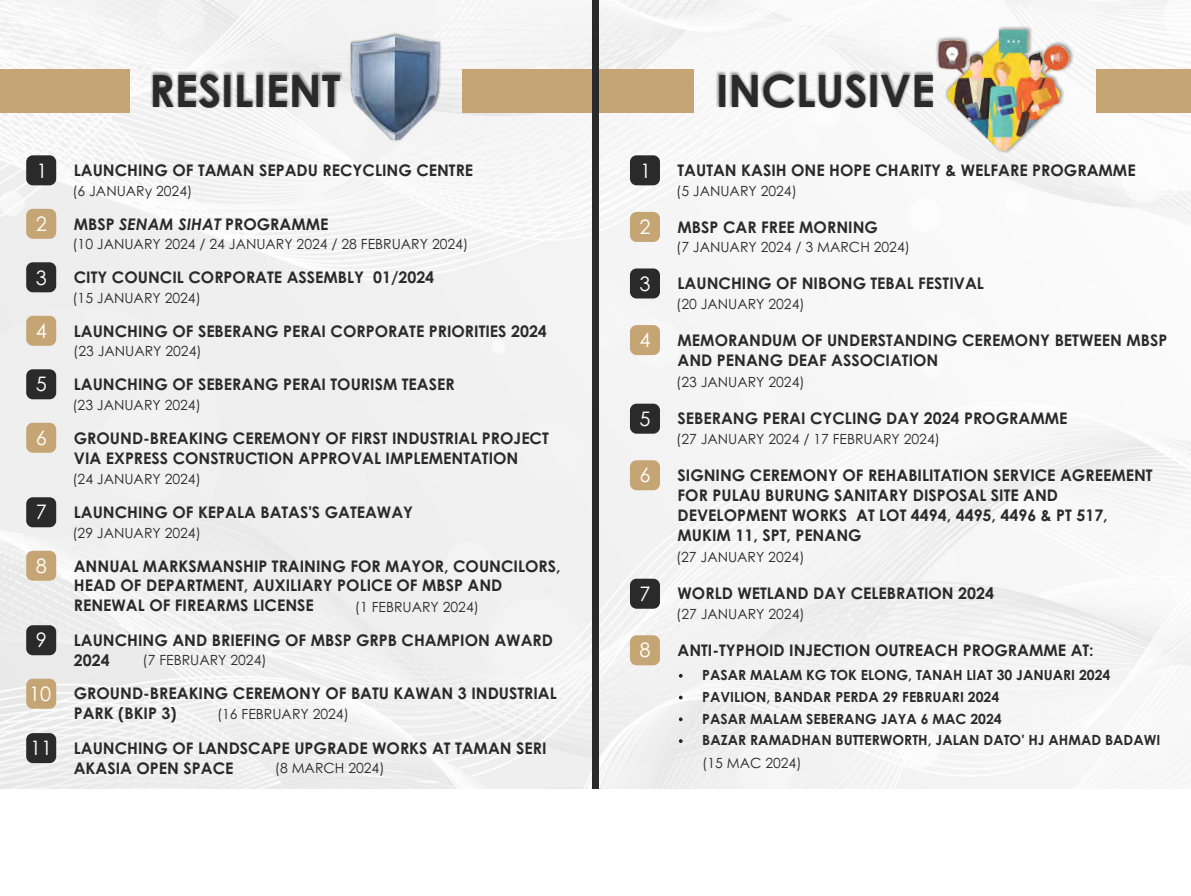
<style>
.page{position:relative;width:1191px;height:896px;background:#fff}
.page>*{position:absolute;margin:0;border:0;box-sizing:border-box;transform-origin:0 0}
.t1{font:700 44.6px "Century Gothic";color:#2a2a2a}
.t2{font:20px "Century Gothic";color:#fff}
.t3{font:700 16px/20px "Century Gothic";color:#2a2a2a}
.t4{font:14px "Century Gothic";color:#2a2a2a}
.t5{font:700 14px/21.8px "Century Gothic";color:#2a2a2a}
.s1{font-style:italic}
.s2{font-weight:400;font-size:20px;color:#fff}
</style>
<div class="page">
<div style="left:0;top:0;width:1190px;height:788px;background:#f4f4f4"></div>
<div style="left:347px;top:32px;width:96px;height:112px;background:#231f20;opacity:.49"></div>
<img style="left:352px;top:36px;width:87px;height:103px">
<div style="left:148px;top:69px;width:196px;height:43px;background:#231f20;opacity:.49"></div>
<div style="left:26px;top:155px;width:30px;height:30px;background:#2a2a2a;border-radius:7px"></div>
<div style="left:26px;top:209px;width:30px;height:30px;background:#c6a575;border-radius:7px"></div>
<div style="left:26px;top:262px;width:30px;height:30px;background:#2a2a2a;border-radius:7px"></div>
<div style="left:26px;top:316px;width:30px;height:30px;background:#c6a575;border-radius:7px"></div>
<div style="left:26px;top:369px;width:30px;height:30px;background:#2a2a2a;border-radius:7px"></div>
<div style="left:26px;top:423px;width:30px;height:30px;background:#c6a575;border-radius:7px"></div>
<div style="left:26px;top:497px;width:30px;height:30px;background:#2a2a2a;border-radius:7px"></div>
<div style="left:26px;top:551px;width:30px;height:30px;background:#c6a575;border-radius:7px"></div>
<div style="left:26px;top:625px;width:30px;height:30px;background:#2a2a2a;border-radius:7px"></div>
<div style="left:26px;top:679px;width:30px;height:30px;background:#c6a575;border-radius:7px"></div>
<div style="left:26px;top:733px;width:30px;height:30px;background:#2a2a2a;border-radius:7px"></div>
<div style="left:0;top:69px;width:130px;height:43px;background:#c6a575"></div>
<div style="left:461px;top:69px;width:130px;height:43px;background:#c6a575"></div>
<div style="left:591px;top:0;width:7px;height:788px;background:#2a2a2a"></div>
<div style="left:630px;top:155px;width:30px;height:30px;background:#2a2a2a;border-radius:7px"></div>
<div style="left:630px;top:212px;width:30px;height:30px;background:#c6a575;border-radius:7px"></div>
<div style="left:630px;top:268px;width:30px;height:30px;background:#2a2a2a;border-radius:7px"></div>
<div style="left:630px;top:325px;width:30px;height:30px;background:#c6a575;border-radius:7px"></div>
<div style="left:630px;top:404px;width:30px;height:30px;background:#2a2a2a;border-radius:7px"></div>
<div style="left:630px;top:460px;width:30px;height:30px;background:#c6a575;border-radius:7px"></div>
<div style="left:630px;top:579px;width:30px;height:30px;background:#2a2a2a;border-radius:7px"></div>
<div style="left:630px;top:635px;width:30px;height:30px;background:#c6a575;border-radius:7px"></div>
<svg style="left:679px;top:674px;width:3px;height:4px"></svg>
<svg style="left:679px;top:717px;width:3px;height:4px"></svg>
<svg style="left:679px;top:739px;width:3px;height:4px"></svg>
<div style="left:714px;top:69px;width:222px;height:43px;background:#231f20;opacity:.49"></div>
<div style="left:932px;top:24px;width:142px;height:133px;background:#231f20;opacity:.49"></div>
<img style="left:938px;top:30px;width:130px;height:121px">
<div style="left:598px;top:69px;width:95px;height:43px;background:#c6a575"></div>
<div style="left:1095px;top:69px;width:95px;height:43px;background:#c6a575"></div>
<h1 class="t1" style="left:149px;top:73px;width:193px">RESILIENT</h1>
<p class="t2" style="left:37px;top:162px;width:13px">1</p>
<p class="t3" style="left:74px;top:162px;width:401px">LAUNCHING OF TAMAN SEPADU RECYCLING CENTRE</p>
<p class="t4" style="left:72px;top:185px;width:121px">(6 JANUARy 2024)</p>
<p class="t2" style="left:36px;top:216px;width:13px">2</p>
<p class="t3" style="left:74px;top:215px;width:256px">MBSP <span class="s1">SENAM SIHAT</span> PROGRAMME</p>
<p class="t4" style="left:72px;top:239px;width:397px">(10 JANUARY 2024 / 24 JANUARY 2024 / 28 FEBRUARY 2024)</p>
<p class="t2" style="left:36px;top:269px;width:13px">3</p>
<p class="t3" style="left:74px;top:269px;width:362px">CITY COUNCIL CORPORATE ASSEMBLY 01/2024</p>
<p class="t4" style="left:72px;top:292px;width:130px">(15 JANUARY 2024)</p>
<p class="t2" style="left:36px;top:323px;width:13px">4</p>
<p class="t3" style="left:74px;top:322px;width:474px">LAUNCHING OF SEBERANG PERAI CORPORATE PRIORITIES 2024</p>
<p class="t4" style="left:73px;top:345px;width:130px">(23 JANUARY 2024)</p>
<p class="t2" style="left:36px;top:376px;width:13px">5</p>
<p class="t3" style="left:74px;top:376px;width:382px">LAUNCHING OF SEBERANG PERAI TOURISM TEASER</p>
<p class="t4" style="left:72px;top:399px;width:130px">(23 JANUARY 2024)</p>
<p class="t2" style="left:36px;top:430px;width:13px">6</p>
<p class="t3" style="left:74px;top:429px;width:476px">GROUND-BREAKING CEREMONY OF FIRST INDUSTRIAL PROJECT<br>VIA EXPRESS CONSTRUCTION APPROVAL IMPLEMENTATION</p>
<p class="t4" style="left:72px;top:473px;width:130px">(24 JANUARY 2024)</p>
<p class="t2" style="left:36px;top:504px;width:13px">7</p>
<p class="t3" style="left:74px;top:504px;width:341px">LAUNCHING OF KEPALA BATAS'S GATEAWAY</p>
<p class="t4" style="left:72px;top:527px;width:130px">(29 JANUARY 2024)</p>
<p class="t2" style="left:36px;top:558px;width:13px">8</p>
<p class="t3" style="left:74px;top:557px;width:488px">ANNUAL MARKSMANSHIP TRAINING FOR MAYOR, COUNCILORS,<br>HEAD OF DEPARTMENT, AUXILIARY POLICE OF MBSP AND<br>RENEWAL OF FIREARMS LICENSE</p>
<p class="t4" style="left:355px;top:601px;width:126px">(1 FEBRUARY 2024)</p>
<p class="t2" style="left:36px;top:632px;width:13px">9</p>
<p class="t3" style="left:74px;top:631px;width:481px">LAUNCHING AND BRIEFING OF MBSP GRPB CHAMPION AWARD<br>2024</p>
<p class="t4" style="left:143px;top:655px;width:126px">(7 FEBRUARY 2024)</p>
<p class="t3" style="left:74px;top:685px;width:484px;text-indent:-45px"><span class="s2">10</span> GROUND-BREAKING CEREMONY OF BATU KAWAN 3 INDUSTRIAL<br>PARK (BKIP 3)</p>
<p class="t4" style="left:217px;top:708px;width:133px">(16 FEBRUARY 2024)</p>
<p class="t3" style="left:74px;top:739px;width:474px;text-indent:-44px"><span class="s2">11</span> LAUNCHING OF LANDSCAPE UPGRADE WORKS AT TAMAN SERI<br>AKASIA OPEN SPACE</p>
<p class="t4" style="left:275px;top:763px;width:111px">(8 MARCH 2024)</p>
<h1 class="t1" style="left:716px;top:73px;width:220px">INCLUSIVE</h1>
<p class="t2" style="left:640px;top:162px;width:13px">1</p>
<p class="t3" style="left:677px;top:162px;width:459px">TAUTAN KASIH ONE HOPE CHARITY &amp; WELFARE PROGRAMME</p>
<p class="t4" style="left:676px;top:185px;width:122px">(5 JANUARY 2024)</p>
<p class="t2" style="left:639px;top:219px;width:13px">2</p>
<p class="t3" style="left:677px;top:218px;width:202px">MBSP CAR FREE MORNING</p>
<p class="t4" style="left:676px;top:242px;width:235px">(7 JANUARY 2024 / 3 MARCH 2024)</p>
<p class="t2" style="left:639px;top:276px;width:13px">3</p>
<p class="t3" style="left:677px;top:275px;width:308px">LAUNCHING OF NIBONG TEBAL FESTIVAL</p>
<p class="t4" style="left:676px;top:298px;width:130px">(20 JANUARY 2024)</p>
<p class="t2" style="left:639px;top:332px;width:13px">4</p>
<p class="t3" style="left:677px;top:331px;width:491px">MEMORANDUM OF UNDERSTANDING CEREMONY BETWEEN MBSP<br>AND PENANG DEAF ASSOCIATION</p>
<p class="t4" style="left:676px;top:377px;width:130px">(23 JANUARY 2024)</p>
<p class="t2" style="left:639px;top:411px;width:13px">5</p>
<p class="t3" style="left:677px;top:410px;width:391px">SEBERANG PERAI CYCLING DAY 2024 PROGRAMME</p>
<p class="t4" style="left:676px;top:433px;width:265px">(27 JANUARY 2024 / 17 FEBRUARY 2024)</p>
<p class="t2" style="left:639px;top:467px;width:13px">6</p>
<p class="t3" style="left:677px;top:467px;width:476px">SIGNING CEREMONY OF REHABILITATION SERVICE AGREEMENT FOR PULAU BURUNG SANITARY DISPOSAL SITE AND DEVELOPMENT WORKS AT LOT 4494, 4495, 4496 &amp; PT 517, MUKIM 11, SPT, PENANG</p>
<p class="t4" style="left:676px;top:552px;width:130px">(27 JANUARY 2024)</p>
<p class="t2" style="left:639px;top:586px;width:13px">7</p>
<p class="t3" style="left:677px;top:585px;width:318px">WORLD WETLAND DAY CELEBRATION 2024</p>
<p class="t4" style="left:676px;top:608px;width:130px">(27 JANUARY 2024)</p>
<p class="t2" style="left:639px;top:642px;width:13px">8</p>
<p class="t3" style="left:677px;top:642px;width:417px">ANTI-TYPHOID INJECTION OUTREACH PROGRAMME AT:</p>
<p class="t5" style="left:702px;top:665px;width:459px">PASAR MALAM KG TOK ELONG, TANAH LIAT 30 JANUARI 2024<br>PAVILION, BANDAR PERDA 29 FEBRUARI 2024<br>PASAR MALAM SEBERANG JAYA 6 MAC 2024<br>BAZAR RAMADHAN BUTTERWORTH, JALAN DATO' HJ AHMAD BADAWI</p>
<p class="t4" style="left:702px;top:757px;width:101px">(15 MAC 2024)</p>
</div>
